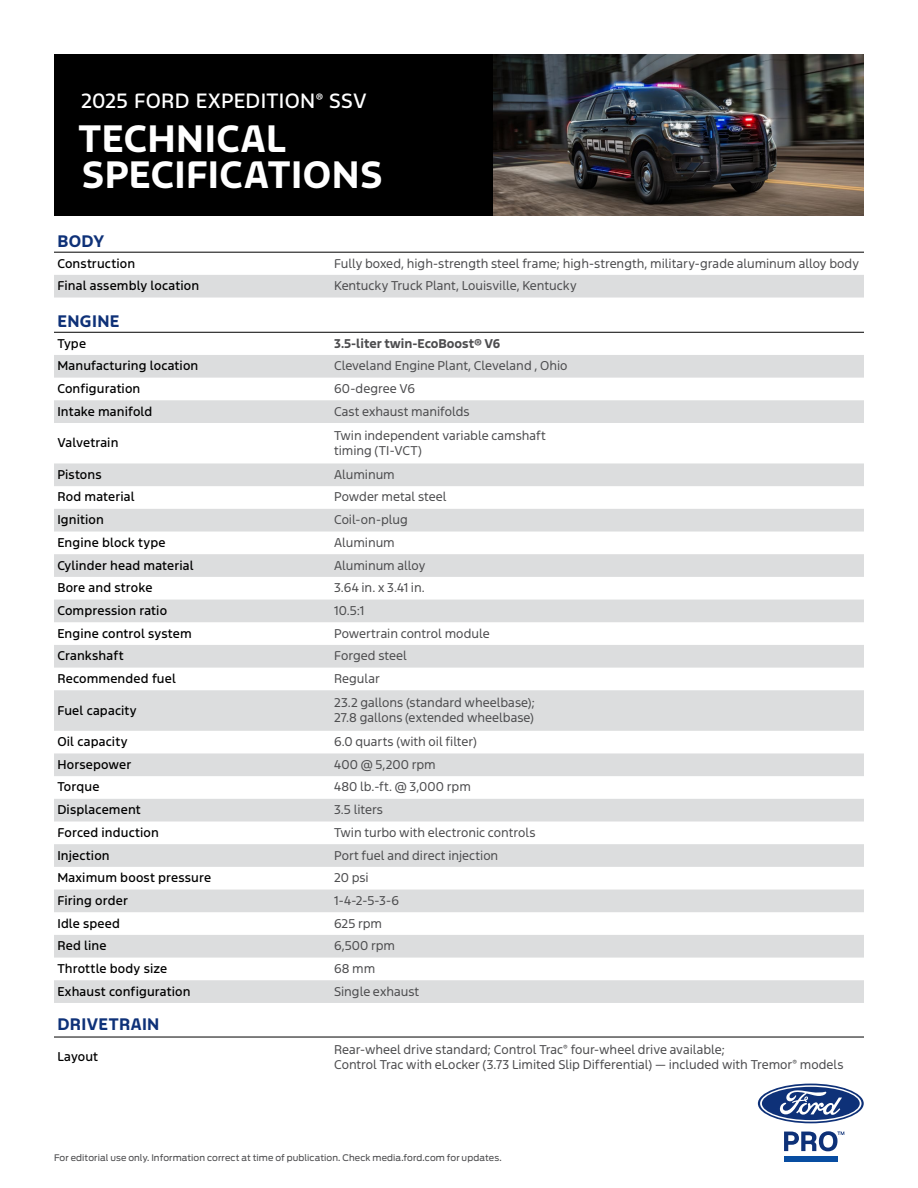
<style>
.page{position:relative;width:918px;height:1188px;background:#fff}
.page>*{position:absolute;margin:0;border:0;box-sizing:border-box;transform-origin:0 0}
.Technical_Specifications{font:700 36px/36px "Ford F1";letter-spacing:.015em;color:#fff}
.Vehicle_Name{font:500 19.5px "Ford F1";letter-spacing:.015em;color:#fff}
.Section_Headline{font:700 15.75px "Ford F1";letter-spacing:.025em;color:#0e3178}
.Body{font:12px/15px "Ford F1";color:#4d4d4f}
.Section_Subheads{font:500 12px "Ford F1";letter-spacing:.01em;color:#000}
.Section_Headline_Trims{font:700 12px "Ford F1";color:#4d4d4f}
.t1{font:9px "Ford Antenna";letter-spacing:.01em;color:#4d4d4f}
</style>
<div class="page">
<img style="left:493px;top:54px;width:371px;height:162px">
<div style="left:54px;top:54px;width:439px;height:162px;background:#000"></div>
<svg style="left:760px;top:1085px;width:102px;height:37px"></svg>
<svg style="left:784px;top:1131px;width:60px;height:20px"></svg>
<div style="left:784px;top:1156px;width:53px;height:5px;background:#084da1"></div>
<div style="left:54px;top:275px;width:810px;height:23px;background:#dcddde"></div>
<hr style="left:54px;top:252px;width:270px;height:1px;background:#000">
<hr style="left:324px;top:252px;width:540px;height:1px;background:#000">
<div style="left:54px;top:355px;width:810px;height:23px;background:#dcddde"></div>
<svg style="left:54px;top:400px;width:810px;height:603px;fill:#dfe0e1"></svg>
<hr style="left:54px;top:332px;width:270px;height:1px;background:#000">
<hr style="left:324px;top:332px;width:270px;height:1px;background:#000">
<hr style="left:594px;top:332px;width:270px;height:1px;background:#000">
<hr style="left:54px;top:1037px;width:270px;height:1px;background:#000">
<hr style="left:324px;top:1037px;width:270px;height:1px;background:#000">
<hr style="left:594px;top:1037px;width:270px;height:1px;background:#000">
<p class="Vehicle_Name" style="left:81px;top:87px;width:287px">2025 FORD EXPEDITION<sup>®</sup> SSV</p>
<p class="Technical_Specifications" style="left:79px;top:122px;width:305px">TECHNICAL<br>SPECIFICATIONS</p>
<p class="Section_Headline" style="left:57px;top:229px;width:49px">BODY</p>
<p class="Section_Subheads" style="left:57px;top:255px;width:79px">Construction</p>
<p class="Body" style="left:334px;top:256px;width:526px">Fully boxed, high-strength steel frame; high-strength, military-grade aluminum alloy body</p>
<p class="Section_Subheads" style="left:57px;top:278px;width:143px">Final assembly location</p>
<p class="Body" style="left:334px;top:279px;width:244px">Kentucky Truck Plant, Louisville, Kentucky</p>
<p class="Section_Headline" style="left:57px;top:309px;width:64px">ENGINE</p>
<p class="Section_Subheads" style="left:57px;top:335px;width:30px">Type</p>
<p class="Section_Headline_Trims" style="left:334px;top:334px;width:168px">3.5-liter twin-EcoBoost® V6</p>
<p class="Section_Subheads" style="left:57px;top:358px;width:142px">Manufacturing location</p>
<p class="Body" style="left:334px;top:359px;width:235px">Cleveland Engine Plant, Cleveland , Ohio</p>
<p class="Section_Subheads" style="left:57px;top:380px;width:85px">Configuration</p>
<p class="Body" style="left:334px;top:382px;width:82px">60-degree V6</p>
<p class="Section_Subheads" style="left:57px;top:403px;width:97px">Intake manifold</p>
<p class="Body" style="left:334px;top:405px;width:137px">Cast exhaust manifolds</p>
<p class="Section_Subheads" style="left:57px;top:435px;width:63px">Valvetrain</p>
<p class="Body" style="left:334px;top:429px;width:213px">Twin independent variable camshaft timing (TI-VCT)</p>
<p class="Section_Subheads" style="left:57px;top:466px;width:46px">Pistons</p>
<p class="Body" style="left:334px;top:468px;width:62px">Aluminum</p>
<p class="Section_Subheads" style="left:57px;top:489px;width:79px">Rod material</p>
<p class="Body" style="left:334px;top:490px;width:114px">Powder metal steel</p>
<p class="Section_Subheads" style="left:57px;top:512px;width:48px">Ignition</p>
<p class="Body" style="left:334px;top:513px;width:75px">Coil-on-plug</p>
<p class="Section_Subheads" style="left:57px;top:534px;width:110px">Engine block type</p>
<p class="Body" style="left:334px;top:536px;width:62px">Aluminum</p>
<p class="Section_Subheads" style="left:57px;top:557px;width:138px">Cylinder head material</p>
<p class="Body" style="left:334px;top:558px;width:93px">Aluminum alloy</p>
<p class="Section_Subheads" style="left:57px;top:580px;width:96px">Bore and stroke</p>
<p class="Body" style="left:334px;top:581px;width:92px">3.64 in. x 3.41 in.</p>
<p class="Section_Subheads" style="left:57px;top:602px;width:111px">Compression ratio</p>
<p class="Body" style="left:334px;top:604px;width:32px">10.5:1</p>
<p class="Section_Subheads" style="left:57px;top:625px;width:136px">Engine control system</p>
<p class="Body" style="left:334px;top:626px;width:157px">Powertrain control module</p>
<p class="Section_Subheads" style="left:57px;top:648px;width:68px">Crankshaft</p>
<p class="Body" style="left:334px;top:649px;width:74px">Forged steel</p>
<p class="Section_Subheads" style="left:57px;top:670px;width:120px">Recommended fuel</p>
<p class="Body" style="left:334px;top:672px;width:47px">Regular</p>
<p class="Section_Subheads" style="left:57px;top:702px;width:81px">Fuel capacity</p>
<p class="Body" style="left:334px;top:696px;width:202px">23.2 gallons (standard wheelbase);<br>27.8 gallons (extended wheelbase)</p>
<p class="Section_Subheads" style="left:57px;top:733px;width:72px">Oil capacity</p>
<p class="Body" style="left:334px;top:735px;width:144px">6.0 quarts (with oil filter)</p>
<p class="Section_Subheads" style="left:57px;top:756px;width:76px">Horsepower</p>
<p class="Body" style="left:334px;top:758px;width:103px">400 @ 5,200 rpm</p>
<p class="Section_Subheads" style="left:57px;top:779px;width:44px">Torque</p>
<p class="Body" style="left:334px;top:780px;width:138px">480 lb.-ft. @ 3,000 rpm</p>
<p class="Section_Subheads" style="left:57px;top:802px;width:85px">Displacement</p>
<p class="Body" style="left:334px;top:803px;width:50px">3.5 liters</p>
<p class="Section_Subheads" style="left:57px;top:824px;width:103px">Forced induction</p>
<p class="Body" style="left:334px;top:826px;width:203px">Twin turbo with electronic controls</p>
<p class="Section_Subheads" style="left:57px;top:847px;width:54px">Injection</p>
<p class="Body" style="left:334px;top:848px;width:166px">Port fuel and direct injection</p>
<p class="Section_Subheads" style="left:57px;top:870px;width:155px">Maximum boost pressure</p>
<p class="Body" style="left:334px;top:871px;width:36px">20 psi</p>
<p class="Section_Subheads" style="left:57px;top:892px;width:72px">Firing order</p>
<p class="Body" style="left:334px;top:894px;width:66px">1-4-2-5-3-6</p>
<p class="Section_Subheads" style="left:57px;top:915px;width:64px">Idle speed</p>
<p class="Body" style="left:334px;top:916px;width:50px">625 rpm</p>
<p class="Section_Subheads" style="left:57px;top:938px;width:51px">Red line</p>
<p class="Body" style="left:334px;top:939px;width:62px">6,500 rpm</p>
<p class="Section_Subheads" style="left:57px;top:960px;width:111px">Throttle body size</p>
<p class="Body" style="left:334px;top:962px;width:43px">68 mm</p>
<p class="Section_Subheads" style="left:57px;top:983px;width:135px">Exhaust configuration</p>
<p class="Body" style="left:334px;top:984px;width:87px">Single exhaust</p>
<p class="Section_Headline" style="left:57px;top:1013px;width:104px">DRIVETRAIN</p>
<p class="Section_Subheads" style="left:57px;top:1049px;width:42px">Layout</p>
<p class="Body" style="left:334px;top:1043px;width:511px">Rear-wheel drive standard; Control Trac<sup>®</sup> four-wheel drive available;<br>Control Trac with eLocker (3.73 Limited Slip Differential) — included with Tremor<sup>®</sup> models</p>
<p class="t1" style="left:54px;top:1150px;width:449px">For editorial use only. Information correct at time of publication. Check media.ford.com for updates.</p>
</div>
